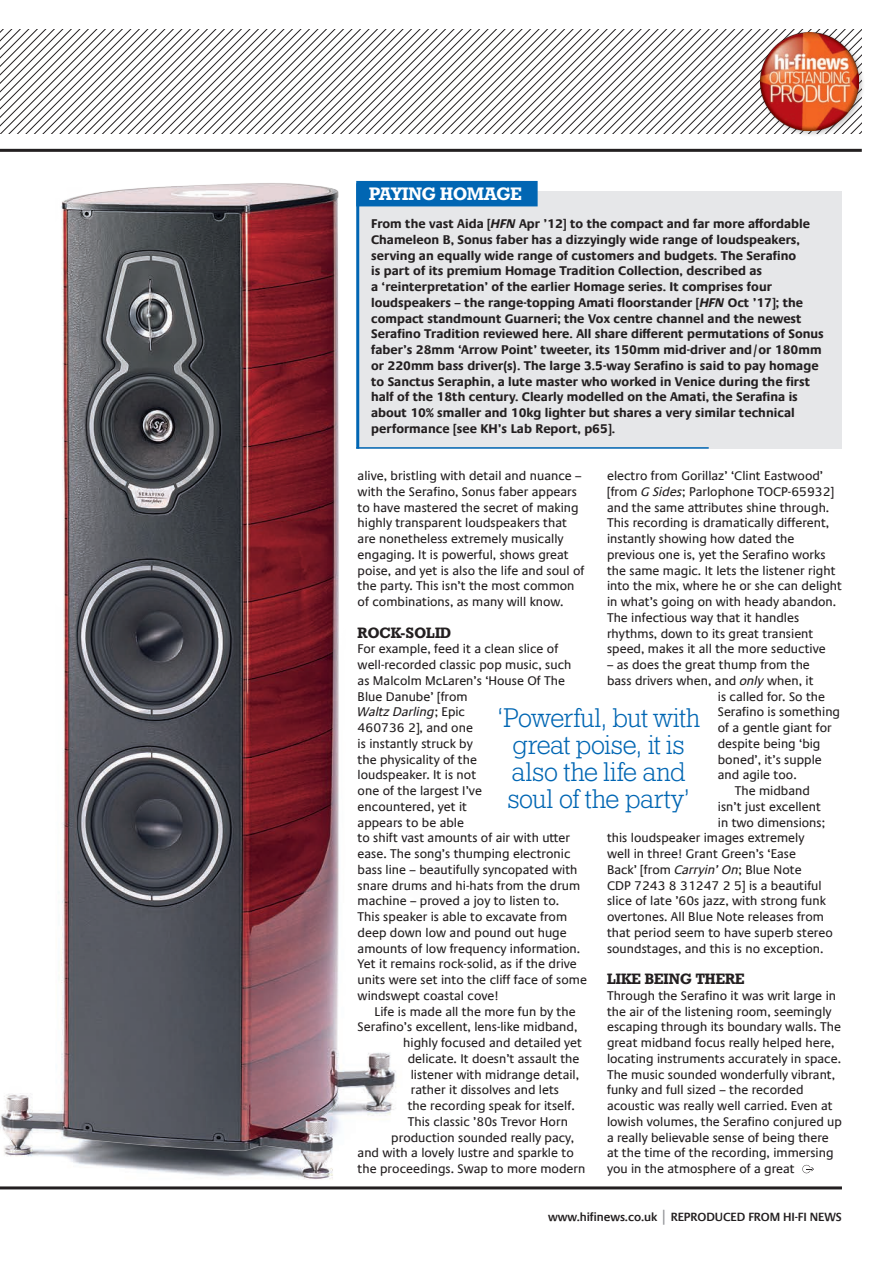
<style>
.page{position:relative;width:893px;height:1263px;background:#fff}
.page>*{position:absolute;margin:0;border:0;box-sizing:border-box;transform-origin:0 0}
.t1{font:27px/27px "Geometric Slab 712 BT Light A";letter-spacing:-.01em;color:#0166b3;text-align:center}
.t2{font:18px "Geometric Slab 712 BT Bold A";color:#fff}
.t3{font:15px "Geometric Slab 712 BT Bold A";color:#231f20}
.t4{font:12.75px/15.8px "Praxis Com";color:#231f20}
.t5{font:700 12.75px/15.8px "Praxis Com";color:#231f20}
.t6{font:600 12px "Praxis Com";letter-spacing:-.01em;color:#231f20}
.s1{font-style:italic}
.s2{font-size:15px;color:#939598}
</style>
<div class="page">
<svg style="left:0;top:30px;width:758px;height:104px"></svg>
<hr style="left:0;top:1186px;width:842px;height:3px;background:#231f20">
<hr style="left:0;top:149px;width:862px;height:3px;background:#231f20">
<div style="left:358px;top:191px;width:484px;height:258px;background:#e6e7e9"></div>
<div style="left:356px;top:181px;width:182px;height:25px;background:#0166b3"></div>
<hr style="left:356px;top:447px;width:353px;height:2px;background:#0166b3">
<img style="left:0;top:119px;width:453px;height:1071px">
<img style="left:1px;top:183px;width:393px;height:995px">
<svg style="left:802px;top:1165px;width:12px;height:8px"></svg>
<div style="left:758px;top:30px;width:107px;height:107px;background:#231f20;opacity:.25"></div>
<img style="left:760px;top:33px;width:98px;height:98px">
<h2 class="t2" style="left:369px;top:182px;width:46px">PAYING</h2>
<h2 class="t2" style="left:440px;top:182px;width:83px">HOMAGE</h2>
<p class="t5" style="left:371px;top:216px;width:454px">From the vast Aida [<span class="s1">HFN</span> Apr ’12] to the compact and far more affordable Chameleon B, Sonus faber has a dizzyingly wide range of loudspeakers, serving an equally wide range of customers and budgets. The Serafino<br>is part of its premium Homage Tradition Collection, described as<br>a ‘reinterpretation’ of the earlier Homage series. It comprises four loudspeakers – the range-topping Amati floorstander [<span class="s1">HFN</span> Oct ’17]; the compact standmount Guarneri; the Vox centre channel and the newest Serafino Tradition reviewed here. All share different permutations of Sonus faber’s 28mm ‘Arrow Point’ tweeter, its 150mm mid-driver and/or 180mm or 220mm bass driver(s). The large 3.5-way Serafino is said to pay homage to Sanctus Seraphin, a lute master who worked in Venice during the first half of the 18th century. Clearly modelled on the Amati, the Serafina is about 10% smaller and 10kg lighter but shares a very similar technical performance [see KH’s Lab Report, p65].</p>
<p class="t4" style="left:607px;top:468px;width:236px">electro from Gorillaz’ ‘Clint Eastwood’ [from <span class="s1">G Sides</span>; Parlophone TOCP-65932] and the same attributes shine through.<br>This recording is dramatically different, instantly showing how dated the previous one is, yet the Serafino works the same magic. It lets the listener right into the mix, where he or she can delight in what’s going on with heady abandon.<br>The infectious way that it handles rhythms, down to its great transient speed, makes it all the more seductive</p>
<p class="t4" style="left:607px;top:657px;width:204px">– as does the great thump from the</p>
<p class="t4" style="left:607px;top:673px;width:208px">bass drivers when, and <span class="s1">only</span> when, it</p>
<p class="t4" style="left:718px;top:688px;width:109px">is called for. So the</p>
<p class="t4" style="left:718px;top:704px;width:124px">Serafino is something</p>
<p class="t4" style="left:718px;top:720px;width:115px">of a gentle giant for</p>
<p class="t4" style="left:718px;top:736px;width:104px">despite being ‘big</p>
<p class="t4" style="left:718px;top:751px;width:106px">boned’, it’s supple</p>
<p class="t4" style="left:718px;top:767px;width:80px">and agile too.</p>
<p class="t4" style="left:735px;top:783px;width:77px">The midband</p>
<p class="t4" style="left:718px;top:799px;width:105px">isn’t just excellent</p>
<p class="t4" style="left:718px;top:814px;width:109px">in two dimensions;</p>
<p class="t4" style="left:607px;top:830px;width:199px">this loudspeaker images extremely</p>
<p class="t4" style="left:607px;top:846px;width:191px">well in three! Grant Green’s ‘Ease</p>
<p class="t4" style="left:607px;top:862px;width:196px">Back’ [from <span class="s1">Carryin’ On</span>; Blue Note</p>
<p class="t4" style="left:607px;top:877px;width:216px">CDP 7243 8 31247 2 5] is a beautiful</p>
<p class="t4" style="left:607px;top:893px;width:220px">slice of late ’60s jazz, with strong funk</p>
<p class="t4" style="left:607px;top:909px;width:219px">overtones. All Blue Note releases from</p>
<p class="t4" style="left:607px;top:925px;width:227px">that period seem to have superb stereo</p>
<p class="t4" style="left:607px;top:940px;width:218px">soundstages, and this is no exception.</p>
<p class="t3" style="left:607px;top:970px;width:100px">LIKE BEING THERE</p>
<p class="t4" style="left:607px;top:988px;width:236px">Through the Serafino it was writ large in the air of the listening room, seemingly escaping through its boundary walls. The great midband focus really helped here, locating instruments accurately in space.<br>The music sounded wonderfully vibrant, funky and full sized – the recorded acoustic was really well carried. Even at lowish volumes, the Serafino conjured up a really believable sense of being there at the time of the recording, immersing you in the atmosphere of a great</p>
<p class="t4" style="left:358px;top:468px;width:228px">alive, bristling with detail and nuance – with the Serafino, Sonus faber appears to have mastered the secret of making highly transparent loudspeakers that are nonetheless extremely musically engaging. It is powerful, shows great poise, and yet is also the life and soul of the party. This isn’t the most common of combinations, as many will know.</p>
<p class="t3" style="left:358px;top:623px;width:59px">ROCK-SOL</p>
<p class="t3" style="left:435px;top:623px;width:17px">ID</p>
<p class="t4" style="left:358px;top:641px;width:231px">For example, feed it a clean slice of well-recorded classic pop music, such<br>as Malcolm McLaren’s ‘House Of The<br>Blue Danube’ [from<br><span class="s1">Waltz Darling</span>; Epic<br>460736 2], and one<br>is instantly struck by<br>the physicality of the<br>loudspeaker. It is not<br>one of the largest I’ve<br>encountered, yet it<br>appears to be able<br>to shift vast amounts of air with utter ease. The song’s thumping electronic bass line – beautifully syncopated with snare drums and hi-hats from the drum machine – proved a joy to listen to.<br>This speaker is able to excavate from deep down low and pound out huge amounts of low frequency information.<br>Yet it remains rock-solid, as if the drive units were set into the cliff face of some windswept coastal cove!</p>
<p class="t4" style="left:375px;top:1003px;width:203px">Life is made all the more fun by the</p>
<p class="t4" style="left:358px;top:1019px;width:221px">Serafino’s excellent, lens-like midband,</p>
<p class="t4" style="left:403px;top:1035px;width:180px">highly focused and detailed yet</p>
<p class="t4" style="left:408px;top:1051px;width:173px">delicate. It doesn’t assault the</p>
<p class="t4" style="left:411px;top:1066px;width:170px">listener with midrange detail,</p>
<p class="t4" style="left:411px;top:1082px;width:150px">rather it dissolves and lets</p>
<p class="t4" style="left:408px;top:1098px;width:169px">the recording speak for itself.</p>
<p class="t4" style="left:408px;top:1114px;width:162px">This classic ’80s Trevor Horn</p>
<p class="t4" style="left:391px;top:1129px;width:184px">production sounded really pacy,</p>
<p class="t4" style="left:358px;top:1145px;width:218px">and with a lovely lustre and sparkle to</p>
<p class="t4" style="left:358px;top:1161px;width:229px">the proceedings. Swap to more modern</p>
<h1 class="t1" style="left:497px;top:704px;width:205px">‘Powerful, but with great poise, it is also the life and soul of the party’</h1>
<p class="t6" style="left:548px;top:1209px;width:295px">www.hifinews.co.uk <span class="s2">|</span> REPRODUCED FROM HI-FI NEWS</p>
</div>
